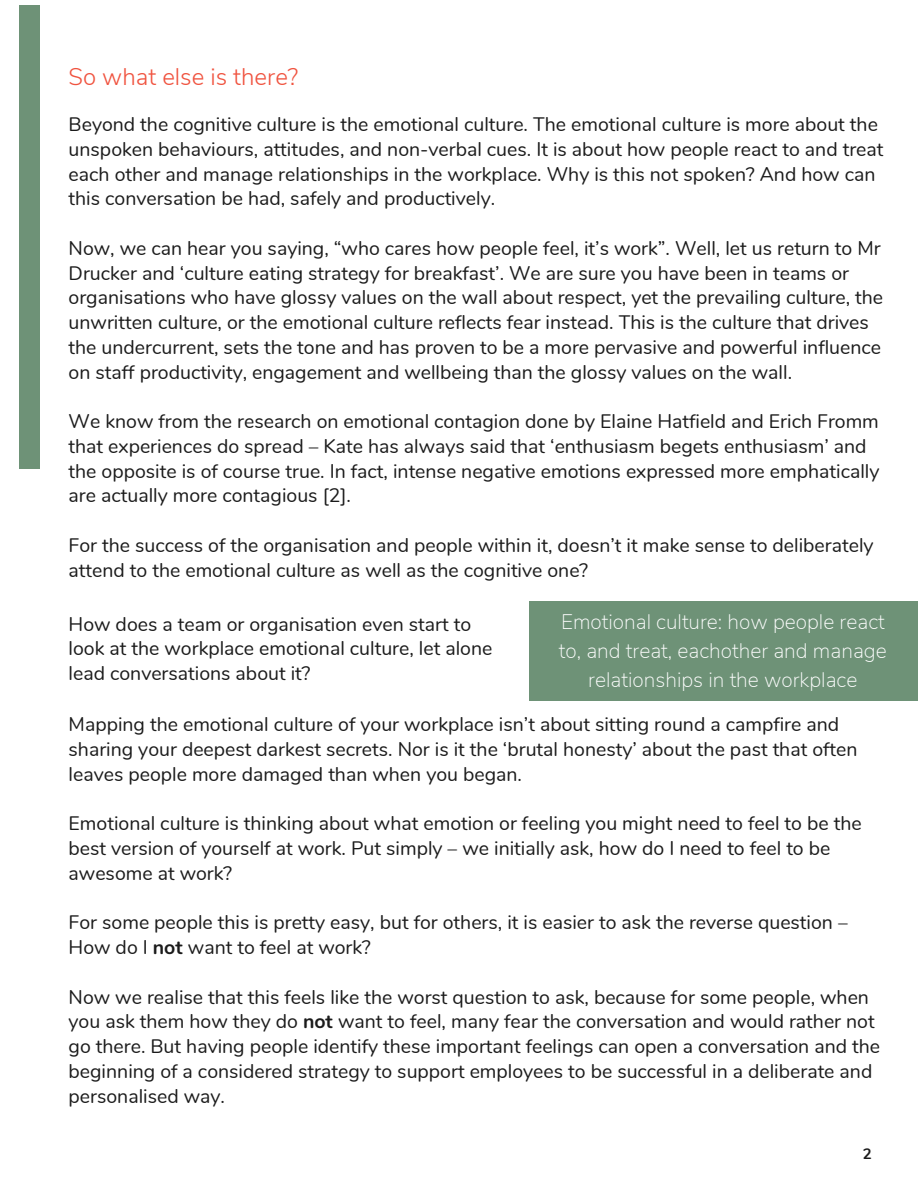
<style>
.page{position:relative;width:918px;height:1188px;background:#fff}
.page>*{position:absolute;margin:0;border:0;box-sizing:border-box;transform-origin:0 0}
.t1{font:300 24px "Nunito Sans";color:#f0533f}
.t2{font:200 21px/29.2px "Nunito Sans";color:#fff;text-align:center}
.t3{font:19.5px/24.8px "Nunito";color:#1b1b1b}
.t4{font:700 15px "Nunito";color:#1b1b1b}
.s1{font-weight:700}
</style>
<div class="page">
<div style="left:529px;top:601px;width:389px;height:100px;background:#6e9277"></div>
<div style="left:19px;top:6px;width:20px;height:463px;background:#6e9277"></div>
<p class="t1" style="left:69px;top:61px;width:231px">So what else is there?</p>
<p class="t3" style="left:69px;top:112px;width:816px">Beyond the cognitive culture is the emotional culture. The emotional culture is more about the unspoken behaviours, attitudes, and non-verbal cues. It is about how people react to and treat each other and manage relationships in the workplace. Why is this not spoken? And how can this conversation be had, safely and productively.</p>
<p class="t3" style="left:69px;top:236px;width:816px">Now, we can hear you saying, “who cares how people feel, it’s work”. Well, let us return to Mr Drucker and ‘culture eating strategy for breakfast’. We are sure you have been in teams or organisations who have glossy values on the wall about respect, yet the prevailing culture, the unwritten culture, or the emotional culture reflects fear instead. This is the culture that drives the undercurrent, sets the tone and has proven to be a more pervasive and powerful influence on staff productivity, engagement and wellbeing than the glossy values on the wall.</p>
<p class="t3" style="left:69px;top:409px;width:812px">We know from the research on emotional contagion done by Elaine Hatfield and Erich Fromm that experiences do spread – Kate has always said that ‘enthusiasm begets enthusiasm’ and the opposite is of course true. In fact, intense negative emotions expressed more emphatically are actually more contagious [2].</p>
<p class="t3" style="left:69px;top:533px;width:806px">For the success of the organisation and people within it, doesn’t it make sense to deliberately attend to the emotional culture as well as the cognitive one?</p>
<p class="t2" style="left:559px;top:607px;width:329px">Emotional culture: how people react to, and treat, eachother and manage relationships in the workplace</p>
<p class="t3" style="left:69px;top:712px;width:790px">Mapping the emotional culture of your workplace isn’t about sitting round a campfire and sharing your deepest darkest secrets. Nor is it the ‘brutal honesty’ about the past that often leaves people more damaged than when you began.</p>
<p class="t3" style="left:69px;top:811px;width:795px">Emotional culture is thinking about what emotion or feeling you might need to feel to be the best version of yourself at work. Put simply – we initially ask, how do I need to feel to be awesome at work?</p>
<p class="t3" style="left:69px;top:910px;width:781px">For some people this is pretty easy, but for others, it is easier to ask the reverse question –<br>How do I <span class="s1">not</span> want to feel at work?</p>
<p class="t3" style="left:69px;top:985px;width:813px">Now we realise that this feels like the worst question to ask, because for some people, when you ask them how they do <span class="s1">not</span> want to feel, many fear the conversation and would rather not go there. But having people identify these important feelings can open a conversation and the beginning of a considered strategy to support employees to be successful in a deliberate and personalised way.</p>
<p class="t3" style="left:69px;top:612px;width:425px">How does a team or organisation even start to look at the workplace emotional culture, let alone lead conversations about it?</p>
<p class="t4" style="left:863px;top:1144px;width:11px">2</p>
</div>
